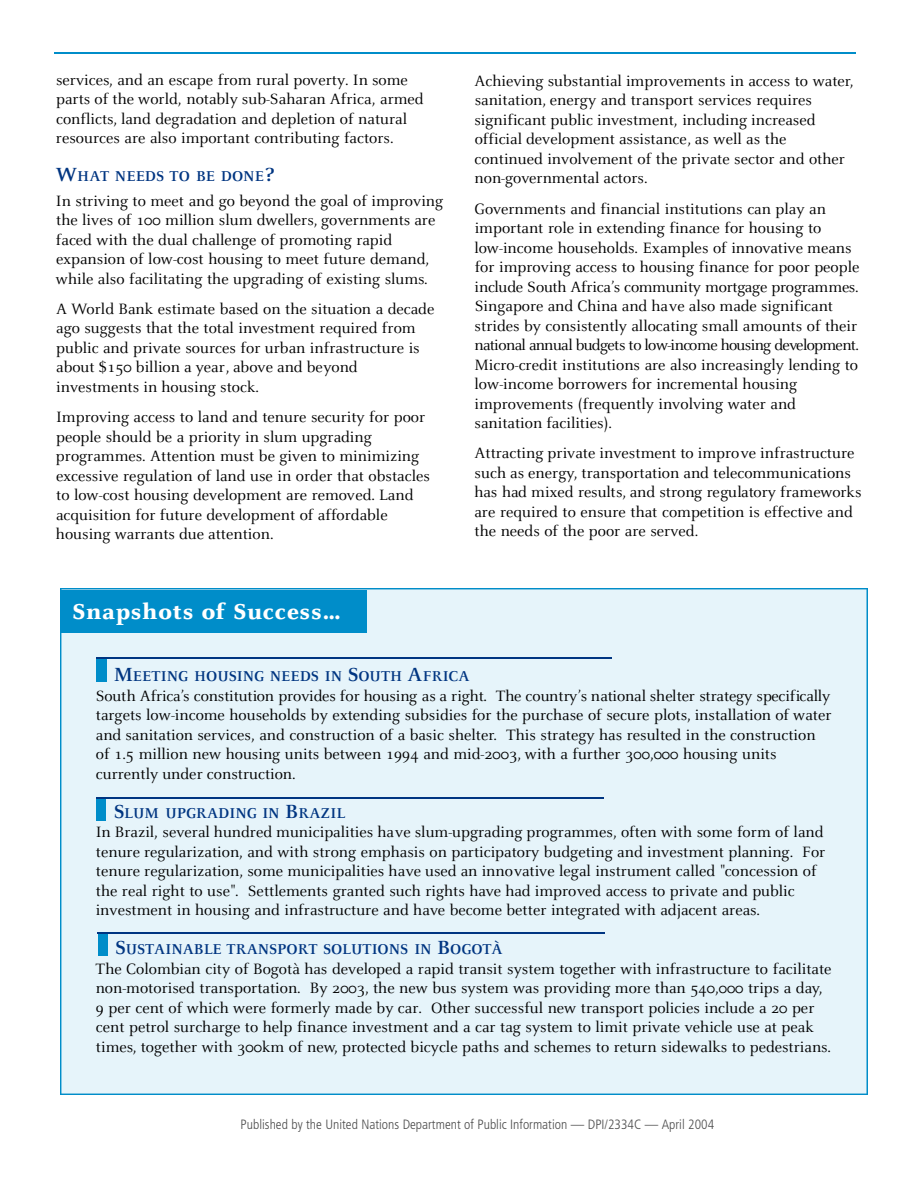
<style>
.page{position:relative;width:918px;height:1188px;background:#fff}
.page>*{position:absolute;margin:0;border:0;box-sizing:border-box;transform-origin:0 0}
.t1{font:800 24px "Celeste";letter-spacing:.03em;color:#fff}
.t2{font:16.5px/19.5px "Celeste";color:#000}
.t3{font:700 15.75px "Celeste";color:#003581}
.t4{font:300 condensed 13.5px "Frutiger";color:#4d4d4d}
.s1{font-size:21px}
</style>
<div class="page">
<div style="left:60px;top:589px;width:808px;height:506px;background:#e6f4fa"></div>
<hr style="left:96px;top:658px;width:516px;height:1px;background:#003581">
<hr style="left:96px;top:797px;width:507px;height:2px;background:#003581">
<div style="left:61px;top:590px;width:305px;height:43px;background:#008dc9"></div>
<div style="left:96px;top:660px;width:10px;height:22px;background:#008dc9"></div>
<div style="left:96px;top:799px;width:10px;height:21px;background:#008dc9"></div>
<hr style="left:98px;top:933px;width:507px;height:1px;background:#003581">
<div style="left:98px;top:934px;width:10px;height:22px;background:#008dc9"></div>
<hr style="left:54px;top:52px;width:802px;height:2px;background:#008dc9">
<p class="t2" style="left:56px;top:70px;width:369px">services, and an escape from rural poverty. In some parts of the world, notably sub-Saharan Africa, armed conflicts, land degradation and depletion of natural resources are also important contributing factors.</p>
<p class="t3" style="left:56px;top:167px;width:219px"><span class="s1">W</span>HAT NEEDS TO BE DONE<span class="s1">?</span></p>
<p class="t2" style="left:56px;top:191px;width:389px">In striving to meet and go beyond the goal of improving the lives of 100 million slum dwellers, governments are faced with the dual challenge of promoting rapid expansion of low-cost housing to meet future demand, while also facilitating the upgrading of existing slums.</p>
<p class="t2" style="left:56px;top:299px;width:380px">A World Bank estimate based on the situation a decade ago suggests that the total investment required from public and private sources for urban infrastructure is about $150 billion a year, above and beyond investments in housing stock.</p>
<p class="t2" style="left:56px;top:407px;width:375px">Improving access to land and tenure security for poor people should be a priority in slum upgrading programmes. Attention must be given to minimizing excessive regulation of land use in order that obstacles to low-cost housing development are removed. Land acquisition for future development of affordable housing warrants due attention.</p>
<h1 class="t1" style="left:72px;top:598px;width:269px">Snapshots of Success…</h1>
<p class="t2" style="left:474px;top:71px;width:381px">Achieving substantial improvements in access to water, sanitation, energy and transport services requires significant public investment, including increased official development assistance, as well as the continued involvement of the private sector and other non-governmental actors.</p>
<p class="t2" style="left:474px;top:199px;width:387px">Governments and financial institutions can play an important role in extending finance for housing to low-income households. Examples of innovative means for improving access to housing finance for poor people include South A f r i c a ’s community mortgage programmes.<br>Singapore and China and have also made significant strides by consistently allocating small amounts of their national annual budgets to low-income housing deve l o p m e n t .<br>Micro-credit institutions are also increasingly lending to low-income borrowers for incremental housing improvements (frequently involving water and sanitation facilities).</p>
<p class="t2" style="left:474px;top:443px;width:389px">Attracting private investment to improve infrastructure such as energy, transportation and telecommunications has had mixed results, and strong regulatory framewo r k s are required to ensure that competition is effective and the needs of the poor are served.</p>
<p class="t3" style="left:114px;top:667px;width:357px"><span class="s1">M</span>EETING HOUSING NEEDS IN <span class="s1">S</span>OUTH <span class="s1">A</span>FRICA</p>
<p class="t2" style="left:96px;top:686px;width:737px">South A f r i c a ’s constitution provides for housing as a right. The country’s national shelter strategy specifically targets low-income households by extending subsidies for the purchase of secure plots, installation of water and sanitation services, and construction of a basic shelter. This strategy has resulted in the construction of 1.5 million new housing units between 1994 and mid-2003, with a further 300,000 housing units currently under construction.</p>
<p class="t3" style="left:114px;top:804px;width:233px"><span class="s1">S</span>LUM UPGRADING IN <span class="s1">B</span>RAZIL</p>
<p class="t2" style="left:96px;top:822px;width:731px">In Brazil, several hundred municipalities have slum-upgrading programmes, often with some form of land tenure regularization, and with strong emphasis on participatory budgeting and investment planning. For tenure regularization, some municipalities have used an innovative legal instrument called "concession of the real right to use". Settlements granted such rights have had improved access to private and public investment in housing and infrastructure and have become better integrated with adjacent areas.</p>
<p class="t3" style="left:115px;top:940px;width:389px"><span class="s1">S</span>USTAINABLE TRANSPORT SOLUTIONS IN <span class="s1">B</span>OGOTÀ</p>
<p class="t2" style="left:96px;top:959px;width:737px">The Colombian city of Bogotà has developed a rapid transit system together with infrastructure to facilitate non-motorised transportation. By 2003, the new bus system was providing more than 540,000 trips a day, 9 per cent of which were formerly made by car. Other successful new transport policies include a 20 per cent petrol surcharge to help finance investment and a car tag system to limit private vehicle use at peak times, together with 300km of new, protected bicycle paths and schemes to return sidewalks to pedestrians.</p>
<p class="t4" style="left:241px;top:1119px;width:475px">Published by the United Nations Department of Public Information — DPI/2334C — April 2004</p>
</div>
